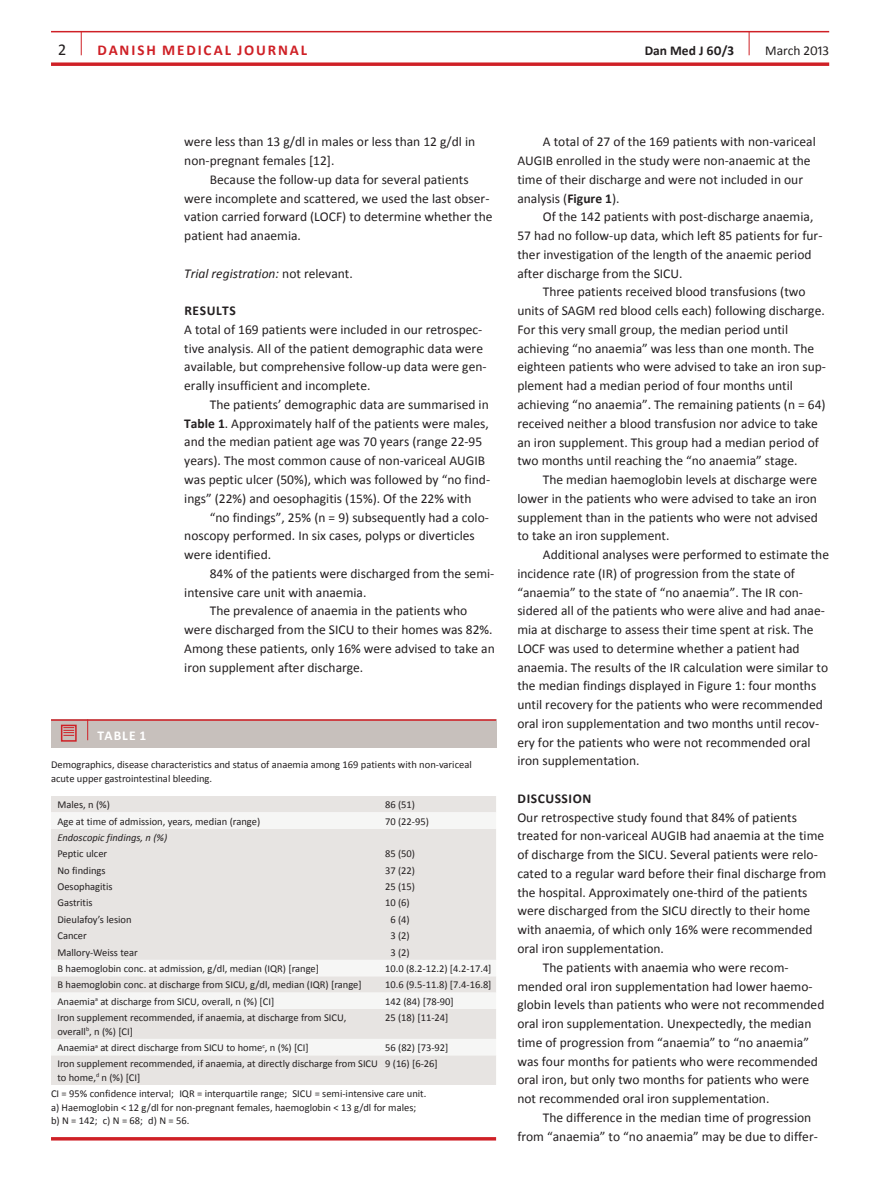
<style>
.page{position:relative;width:893px;height:1191px;background:#fff}
.page>*{position:absolute;margin:0;border:0;box-sizing:border-box;transform-origin:0 0}
.t1{font:16.5px "Calibri";color:#231f20}
.t2{font:700 15px "Calibri";letter-spacing:.125em;color:#cf2026}
.t3{font:13.5px/18.8px "Calibri";color:#231f20}
.t4{font:italic 13.5px "Calibri";color:#231f20}
.t5{font:700 13.5px "Calibri";letter-spacing:.04em;color:#231f20}
.t6{font:700 13.5px "Calibri";color:#fff}
.t7{font:10.5px/13.5px "Calibri";color:#231f20}
.t8{font:italic 10.5px "Calibri";color:#231f20}
.s1{font-style:normal}
.s2{font-weight:700}
</style>
<div class="page">
<hr style="left:51px;top:31px;width:778px;height:1px;background:#cf2026">
<svg style="left:51px;top:62px;width:778px;height:4px;background:#d53d43"></svg>
<svg style="left:81px;top:32px;width:1px;height:23px"></svg>
<svg style="left:749px;top:32px;width:1px;height:23px"></svg>
<div style="left:51px;top:719px;width:445px;height:28px;background:#c7c0bc"></div>
<hr style="left:51px;top:719px;width:445px;height:2px;background:#cf2026">
<svg style="left:87px;top:719px;width:1px;height:21px"></svg>
<div style="left:61px;top:724px;width:16px;height:17px;border:2px solid #cf2026"></div>
<svg style="left:63px;top:727px;width:11px;height:9px"></svg>
<hr style="left:51px;top:1137px;width:445px;height:3px;background:#cf2026">
<div style="left:51px;top:796px;width:445px;height:289px;background:#e7e4e2"></div>
<svg style="left:51px;top:812px;width:445px;height:243px;fill:#e7e4e2"></svg>
<p class="t1" style="left:58px;top:40px;width:10px">2</p>
<p class="t2" style="left:98px;top:41px;width:191px">danish mEdical JOURNAL</p>
<p class="t5" style="left:645px;top:42px;width:91px">Dan Med J 60/3</p>
<p class="t3" style="left:765px;top:41px;width:66px">March 2013</p>
<p class="t6" style="left:98px;top:727px;width:50px">Table 1</p>
<p class="t3" style="left:184px;top:132px;width:292px">were less than 13 g/dl in males or less than 12 g/dl in non-pregnant females [12].</p>
<p class="t3" style="left:184px;top:169px;width:310px;text-indent:26px">Because the follow-up data for several patients were incomplete and scattered, we used the last obser&shy;vation carried forward (LOCF) to determine whether the patient had anaemia.</p>
<p class="t4" style="left:184px;top:265px;width:170px">Trial registration: <span class="s1">not relevant.</span></p>
<p class="t5" style="left:185px;top:302px;width:52px">RESULTS</p>
<p class="t3" style="left:184px;top:319px;width:304px">A total of 169 patients were included in our retrospec&shy;tive analysis. All of the patient demographic data were available, but comprehensive follow-up data were gen&shy;erally insufficient and incomplete.</p>
<p class="t3" style="left:184px;top:394px;width:307px;text-indent:26px">The patients’ demographic data are summarised in <span class="s2">Table 1</span>. Approximately half of the patients were males, and the median patient age was 70 years (range 22-95 years). The most common cause of non-variceal AUGIB was peptic ulcer (50%), which was followed by “no find&shy;ings” (22%) and oesophagitis (15%). Of the 22% with</p>
<p class="t3" style="left:184px;top:507px;width:306px;text-indent:26px">“no findings”, 25% (n = 9) subsequently had a colo&shy;noscopy performed. In six cases, polyps or diverticles were identified.</p>
<p class="t3" style="left:210px;top:563px;width:286px">84% of the patients were discharged from the semi-</p>
<p class="t3" style="left:184px;top:582px;width:184px">intensive care unit with anaemia.</p>
<p class="t3" style="left:210px;top:601px;width:259px">The prevalence of anaemia in the patients who</p>
<p class="t3" style="left:184px;top:619px;width:310px">were discharged from the SICU to their homes was 82%.</p>
<p class="t3" style="left:184px;top:638px;width:312px">Among these patients, only 16% were advised to take an</p>
<p class="t3" style="left:184px;top:657px;width:181px">iron supplement after discharge.</p>
<p class="t7" style="left:51px;top:757px;width:422px">Demographics, disease characteristics and status of anaemia among 169 patients with non-variceal acute upper gastrointestinal bleeding.</p>
<p class="t7" style="left:57px;top:797px;width:54px">Males, n (%)</p>
<p class="t7" style="left:385px;top:797px;width:32px">86 (51)</p>
<p class="t7" style="left:57px;top:814px;width:204px">Age at time of admission, years, median (range)</p>
<p class="t7" style="left:385px;top:814px;width:45px">70 (22-95)</p>
<p class="t8" style="left:57px;top:831px;width:111px">Endoscopic findings, n (%)</p>
<p class="t7" style="left:57px;top:846px;width:51px">Peptic ulcer</p>
<p class="t7" style="left:385px;top:846px;width:32px">85 (50)</p>
<p class="t7" style="left:57px;top:863px;width:50px">No findings</p>
<p class="t7" style="left:385px;top:863px;width:32px">37 (22)</p>
<p class="t7" style="left:57px;top:879px;width:57px">Oesophagitis</p>
<p class="t7" style="left:385px;top:879px;width:32px">25 (15)</p>
<p class="t7" style="left:57px;top:895px;width:37px">Gastritis</p>
<p class="t7" style="left:385px;top:895px;width:26px">10 (6)</p>
<p class="t7" style="left:57px;top:912px;width:76px">Dieulafoy’s lesion</p>
<p class="t7" style="left:390px;top:912px;width:21px">6 (4)</p>
<p class="t7" style="left:57px;top:928px;width:31px">Cancer</p>
<p class="t7" style="left:390px;top:928px;width:21px">3 (2)</p>
<p class="t7" style="left:57px;top:945px;width:82px">Mallory-Weiss tear</p>
<p class="t7" style="left:390px;top:945px;width:21px">3 (2)</p>
<p class="t7" style="left:57px;top:961px;width:263px">B haemoglobin conc. at admission, g/dl, median (IQR) [range]</p>
<p class="t7" style="left:385px;top:961px;width:108px">10.0 (8.2-12.2) [4.2-17.4]</p>
<p class="t7" style="left:57px;top:977px;width:306px">B haemoglobin conc. at discharge from SICU, g/dl, median (IQR) [range]</p>
<p class="t7" style="left:385px;top:977px;width:108px">10.6 (9.5-11.8) [7.4-16.8]</p>
<p class="t7" style="left:57px;top:994px;width:218px">Anaemia<sup>a</sup> at discharge from SICU, overall, n (%) [CI]</p>
<p class="t7" style="left:385px;top:994px;width:70px">142 (84) [78-90]</p>
<p class="t7" style="left:57px;top:1010px;width:290px">Iron supplement recommended, if anaemia, at discharge from SICU, overall<sup>b</sup>, n (%) [CI]</p>
<p class="t7" style="left:385px;top:1010px;width:65px">25 (18) [11-24]</p>
<p class="t7" style="left:57px;top:1040px;width:253px">Anaemia<sup>a</sup> at direct discharge from SICU to home<sup>c</sup>, n (%) [CI]</p>
<p class="t7" style="left:385px;top:1040px;width:65px">56 (82) [73-92]</p>
<p class="t7" style="left:57px;top:1056px;width:322px">Iron supplement recommended, if anaemia, at directly discharge from SICU to home,<sup>d</sup> n (%) [CI]</p>
<p class="t7" style="left:385px;top:1056px;width:54px">9 (16) [6-26]</p>
<p class="t7" style="left:51px;top:1086px;width:377px">CI = 95% confidence interval; IQR = interquartile range; SICU = semi-intensive care unit. a) Haemoglobin &lt; 12 g/dl for non-pregnant females, haemoglobin &lt; 13 g/dl for males; b) N = 142; c) N = 68; d) N = 56.</p>
<p class="t3" style="left:517px;top:132px;width:300px;text-indent:26px">A total of 27 of the 169 patients with non-variceal AUGIB enrolled in the study were non-anaemic at the time of their discharge and were not included in our analysis (<span class="s2">Figure 1</span>).</p>
<p class="t3" style="left:517px;top:207px;width:307px;text-indent:26px">Of the 142 patients with post-discharge anaemia, 57 had no follow-up data, which left 85 patients for fur&shy;ther investigation of the length of the anaemic period after discharge from the SICU.</p>
<p class="t3" style="left:517px;top:282px;width:310px;text-indent:26px">Three patients received blood transfusions (two units of SAGM red blood cells each) following discharge.<br>For this very small group, the median period until achieving “no anaemia” was less than one month. The eighteen patients who were advised to take an iron sup&shy;plement had a median period of four months until achieving “no anaemia”. The remaining patients (n = 64) received neither a blood transfusion nor advice to take an iron supplement. This group had a median period of two months until reaching the “no anaemia” stage.</p>
<p class="t3" style="left:517px;top:469px;width:302px;text-align:justify;text-indent:26px">The median haemoglobin levels at discharge were lower in the patients who were advised to take an iron supplement than in the patients who were not advised to take an iron supplement.</p>
<p class="t3" style="left:517px;top:544px;width:313px;text-indent:26px">Additional analyses were performed to estimate the incidence rate (IR) of progression from the state of “anaemia” to the state of “no anaemia”. The IR con&shy;sidered all of the patients who were alive and had anae&shy;mia at discharge to assess their time spent at risk. The LOCF was used to determine whether a patient had anaemia. The results of the IR calculation were similar to the median findings displayed in Figure 1: four months until recovery for the patients who were recommended oral iron supplementation and two months until recov&shy;ery for the patients who were not recommended oral iron supplementation.</p>
<p class="t5" style="left:518px;top:790px;width:8px">DISC</p>
<p class="t5" style="left:545px;top:790px;width:45px">USSION</p>
<p class="t3" style="left:517px;top:807px;width:281px">Our retrospective study found that 84% of patients</p>
<p class="t3" style="left:517px;top:826px;width:308px">treated for non-variceal AUGIB had anaemia at the time</p>
<p class="t3" style="left:517px;top:844px;width:302px">of discharge from the SICU. Several patients were relo-</p>
<p class="t3" style="left:517px;top:863px;width:310px">cated to a regular ward before their final discharge from</p>
<p class="t3" style="left:517px;top:882px;width:292px">the hospital. Approximately one-third of the patients</p>
<p class="t3" style="left:517px;top:901px;width:294px">were discharged from the SICU directly to their home</p>
<p class="t3" style="left:517px;top:919px;width:297px">with anaemia, of which only 16% were recommended</p>
<p class="t3" style="left:517px;top:938px;width:148px">oral iron supplementation.</p>
<p class="t3" style="left:543px;top:957px;width:247px">The patients with anaemia who were recom-</p>
<p class="t3" style="left:517px;top:976px;width:297px">mended oral iron supplementation had lower haemo-</p>
<p class="t3" style="left:517px;top:994px;width:309px">globin levels than patients who were not recommended</p>
<p class="t3" style="left:517px;top:1013px;width:296px">oral iron supplementation. Unexpectedly, the median</p>
<p class="t3" style="left:517px;top:1032px;width:293px">time of progression from “anaemia” to “no anaemia”</p>
<p class="t3" style="left:517px;top:1051px;width:302px">was four months for patients who were recommended</p>
<p class="t3" style="left:517px;top:1069px;width:293px">oral iron, but only two months for patients who were</p>
<p class="t3" style="left:517px;top:1088px;width:254px">not recommended oral iron supplementation.</p>
<p class="t3" style="left:543px;top:1107px;width:270px">The difference in the median time of progression</p>
<p class="t3" style="left:517px;top:1126px;width:302px">from “anaemia” to “no anaemia” may be due to differ-</p>
</div>
